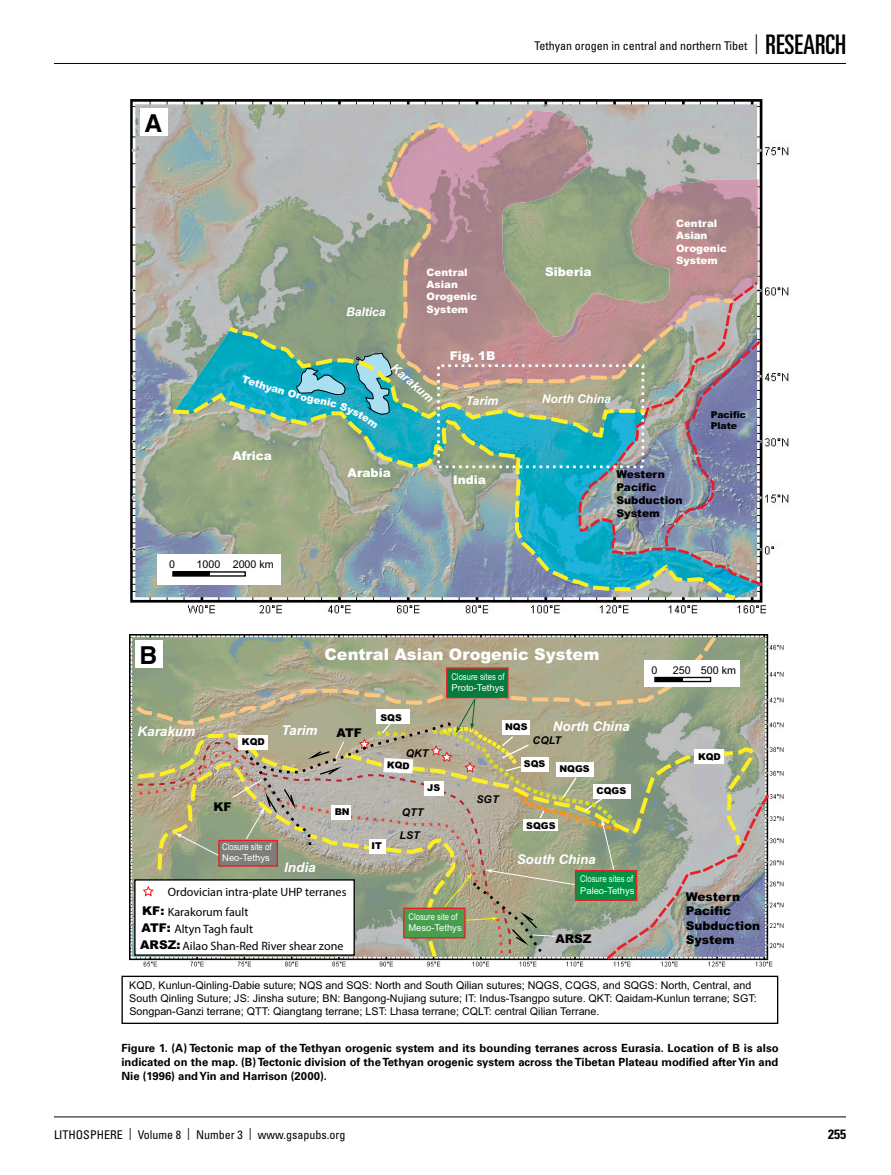
<style>
.page{position:relative;width:891px;height:1175px;background:#fff}
.page>*{position:absolute;margin:0;border:0;box-sizing:border-box;transform-origin:0 0}
.t1{font:ultra-condensed 27px "Univers";color:#000}
.t2{font:700 24.75px "Helvetica";color:#000}
.t3{font:900 16.05px "Arial";color:#fff}
.t4{font:700 condensed 13.5px "Univers";color:#000}
.t5{font:italic 700 13.35px "Arial";color:#fff}
.t6{font:12px/16.8px "Myriad Pro";color:#000}
.t7{font:condensed 12px "Univers";color:#000}
.t8{font:900 12px/14.5px "Arial";color:#000}
.t9{font:900 12px "Arial";color:#fff}
.t10{font:italic 700 12px "Arial";color:#fff}
.t11{font:700 11.25px/14.2px "Univers";color:#000;text-align:justify}
.t12{font:10.8px/12.9px "Arial";color:#000}
.t13{font:900 10.8px/12.9px "Arial";color:#000}
.t14{font:italic 700 10.8px/23.2px "Arial";color:#000}
.t15{font:900 10.2px/12.3px "Arial";color:#fff}
.t16{font:9.45px "Arial Narrow";color:#fff}
.t17{font:900 9.45px/11.2px "Arial";color:#000}
.t18{font:9.45px "Arial";color:#fff}
.s1{font-weight:100}
.s2{font-family:"Arial";font-weight:900}
</style>
<div class="page">
<hr style="left:54px;top:63px;width:792px;height:1px;background:#000">
<hr style="left:54px;top:1116px;width:792px;height:1px;background:#000">
<img style="left:130px;top:99px;width:659px;height:515px">
<img style="left:129px;top:635px;width:655px;height:332px">
<div style="left:134px;top:879px;width:221px;height:76px;background:#fff;border:1px solid #000"></div>
<img style="left:174px;top:329px;width:588px;height:269px">
<img style="left:389px;top:111px;width:370px;height:168px">
<div style="left:157px;top:554px;width:123px;height:30px;background:#fff"></div>
<svg style="left:169px;top:390px;width:571px;height:212px"></svg>
<img style="left:577px;top:279px;width:188px;height:308px">
<svg style="left:457px;top:105px;width:81px;height:16px"></svg>
<svg style="left:384px;top:121px;width:296px;height:271px"></svg>
<svg style="left:671px;top:295px;width:65px;height:33px"></svg>
<svg style="left:155px;top:728px;width:305px;height:239px"></svg>
<svg style="left:130px;top:634px;width:590px;height:94px"></svg>
<svg style="left:143px;top:886px;width:11px;height:10px"></svg>
<div style="left:437px;top:364px;width:207px;height:104px;border:3px dashed #fff"></div>
<div style="left:122px;top:975px;width:656px;height:49px;border:1px solid #000"></div>
<svg style="left:131px;top:731px;width:112px;height:125px"></svg>
<div style="left:376px;top:709px;width:33px;height:14px;background:#fff"></div>
<svg style="left:428px;top:697px;width:344px;height:265px"></svg>
<div style="left:172px;top:571px;width:74px;height:5px;border:1px solid #000"></div>
<hr style="left:173px;top:572px;width:36px;height:4px;background:#000">
<div style="left:645px;top:660px;width:95px;height:27px;background:#fff"></div>
<div style="left:654px;top:677px;width:57px;height:5px;border:1px solid #000"></div>
<hr style="left:655px;top:677px;width:28px;height:4px;background:#000">
<svg style="left:243px;top:721px;width:305px;height:238px"></svg>
<div style="left:140px;top:108px;width:28px;height:28px;background:#fff"></div>
<div style="left:135px;top:640px;width:28px;height:28px;background:#fff"></div>
<div style="left:575px;top:870px;width:62px;height:31px;background:#009344;border:1px solid #ec1b24"></div>
<div style="left:403px;top:907px;width:63px;height:31px;background:#479f4d;border:1px solid #ec1b24"></div>
<div style="left:446px;top:667px;width:62px;height:31px;background:#047c3e;border:1px solid #ec1b24"></div>
<div style="left:218px;top:839px;width:60px;height:27px;background:#7c7f79;border:1px solid #ec1b24"></div>
<svg style="left:225px;top:324px;width:423px;height:116px"></svg>
<svg style="left:383px;top:758px;width:30px;height:15px"></svg>
<h2 class="t2" style="left:144px;top:108px;width:19px">A</h2>
<p class="t9" style="left:232px;top:447px;width:41px">Africa</p>
<p class="t12" style="left:169px;top:558px;width:7px">0</p>
<p class="t12" style="left:197px;top:558px;width:79px">1000 2000 km</p>
<h2 class="t2" style="left:139px;top:640px;width:19px">B</h2>
<p class="t7" style="left:535px;top:38px;width:214px">Tethyan orogen in central and northern Tibet</p>
<h1 class="t1" style="left:754px;top:29px;width:94px"><span class="s1">|</span> RESEARCH</h1>
<p class="t10" style="left:346px;top:304px;width:41px">Baltica</p>
<p class="t15" style="left:427px;top:266px;width:43px">Central</p>
<p class="t9" style="left:545px;top:263px;width:48px">Siberia</p>
<p class="t15" style="left:427px;top:278px;width:52px">Asian<br>Orogenic<br>System</p>
<p class="t15" style="left:676px;top:217px;width:52px">Central<br>Asian<br>Orogenic<br>System</p>
<p class="t10" style="left:398px;top:360px;width:53px;rotate:41deg">Karakum</p>
<p class="t9" style="left:450px;top:347px;width:47px">Fig. 1B</p>
<p class="t10" style="left:466px;top:392px;width:34px">Tarim</p>
<p class="t9" style="left:348px;top:464px;width:45px">Arabia</p>
<p class="t9" style="left:453px;top:471px;width:34px">India</p>
<p class="t10" style="left:542px;top:390px;width:71px">North China</p>
<p class="t13" style="left:616px;top:467px;width:68px">Western<br>Pacific<br>Subduction<br>System</p>
<p class="t17" style="left:711px;top:408px;width:37px">Pacific<br>Plate</p>
<h3 class="t3" style="left:324px;top:642px;width:277px">Central Asian Orogenic System</h3>
<p class="t16" style="left:451px;top:669px;width:55px">Closure sites of</p>
<p class="t18" style="left:451px;top:681px;width:54px">Proto-Tethys</p>
<p class="t12" style="left:651px;top:664px;width:7px">0</p>
<p class="t12" style="left:673px;top:664px;width:65px">250 500 km</p>
<p class="t5" style="left:138px;top:722px;width:59px">Karakum</p>
<p class="t5" style="left:282px;top:721px;width:38px">Tarim</p>
<p class="t17" style="left:242px;top:736px;width:24px">KQD</p>
<p class="t8" style="left:337px;top:725px;width:27px">ATF</p>
<p class="t17" style="left:380px;top:711px;width:23px">SQS</p>
<p class="t17" style="left:505px;top:721px;width:24px">NQS</p>
<p class="t5" style="left:553px;top:717px;width:78px">North China</p>
<p class="t14" style="left:533px;top:729px;width:30px">CQLT</p>
<p class="t14" style="left:406px;top:742px;width:24px">QKT</p>
<p class="t17" style="left:524px;top:757px;width:23px">SQS</p>
<p class="t17" style="left:559px;top:763px;width:32px">NQGS</p>
<p class="t17" style="left:698px;top:750px;width:24px">KQD</p>
<p class="t8" style="left:213px;top:799px;width:20px">KF</p>
<p class="t17" style="left:335px;top:806px;width:17px">BN</p>
<p class="t17" style="left:427px;top:782px;width:15px">JS</p>
<p class="t14" style="left:400px;top:801px;width:25px">QTT<br>LST</p>
<p class="t14" style="left:476px;top:787px;width:24px">SGT</p>
<p class="t17" style="left:526px;top:820px;width:31px">SQGS</p>
<p class="t17" style="left:596px;top:785px;width:31px">CQGS</p>
<p class="t16" style="left:222px;top:839px;width:51px">Closure site of</p>
<p class="t18" style="left:222px;top:851px;width:49px">Neo-Tethys</p>
<p class="t5" style="left:284px;top:858px;width:33px">India</p>
<p class="t17" style="left:372px;top:839px;width:12px">IT</p>
<p class="t5" style="left:517px;top:850px;width:80px">South China</p>
<p class="t16" style="left:580px;top:872px;width:55px">Closure sites of</p>
<p class="t18" style="left:580px;top:884px;width:56px">Paleo-Tethys</p>
<p class="t6" style="left:168px;top:883px;width:180px">Ordovician intra-plate UHP terranes</p>
<p class="t8" style="left:686px;top:889px;width:76px">Western<br>Pacific<br>Subduction<br>System</p>
<p class="t12" style="left:129px;top:979px;width:629px">KQD, Kunlun-Qinling-Dabie suture; NQS and SQS: North and South Qilian sutures; NQGS, CQGS, and SQGS: North, Central, and<br>South Qinling Suture; JS: Jinsha suture; BN: Bangong-Nujiang suture; IT: Indus-Tsangpo suture. QKT: Qaidam-Kunlun terrane; SGT:<br>Songpan-Ganzi terrane; QTT: Qiangtang terrane; LST: Lhasa terrane; CQLT: central Qilian Terrane.</p>
<p class="t6" style="left:140px;top:903px;width:205px"><span class="s2">KF:</span> Karakorum fault<br><span class="s2">ATF:</span> Altyn Tagh fault<br><span class="s2">ARSZ:</span> Ailao Shan-Red River shear zone</p>
<p class="t16" style="left:408px;top:909px;width:51px">Closure site of</p>
<p class="t18" style="left:408px;top:921px;width:55px">Meso-Tethys</p>
<p class="t8" style="left:555px;top:931px;width:38px">ARSZ</p>
<p class="t11" style="left:122px;top:1041px;width:659px">Figure 1. (A) Tectonic map of the Tethyan orogenic system and its bounding terranes across Eurasia. Location of B is also indicated on the map. (B) Tectonic division of the Tethyan orogenic system across the Tibetan Plateau modified after Yin and Nie (1996) and Yin and Harrison (2000).</p>
<p class="t7" style="left:54px;top:1127px;width:293px">LITHOSPHERE | Volume 8 | Number 3 | www.gsapubs.org</p>
<p class="t4" style="left:828px;top:1125px;width:19px">255</p>
</div>
